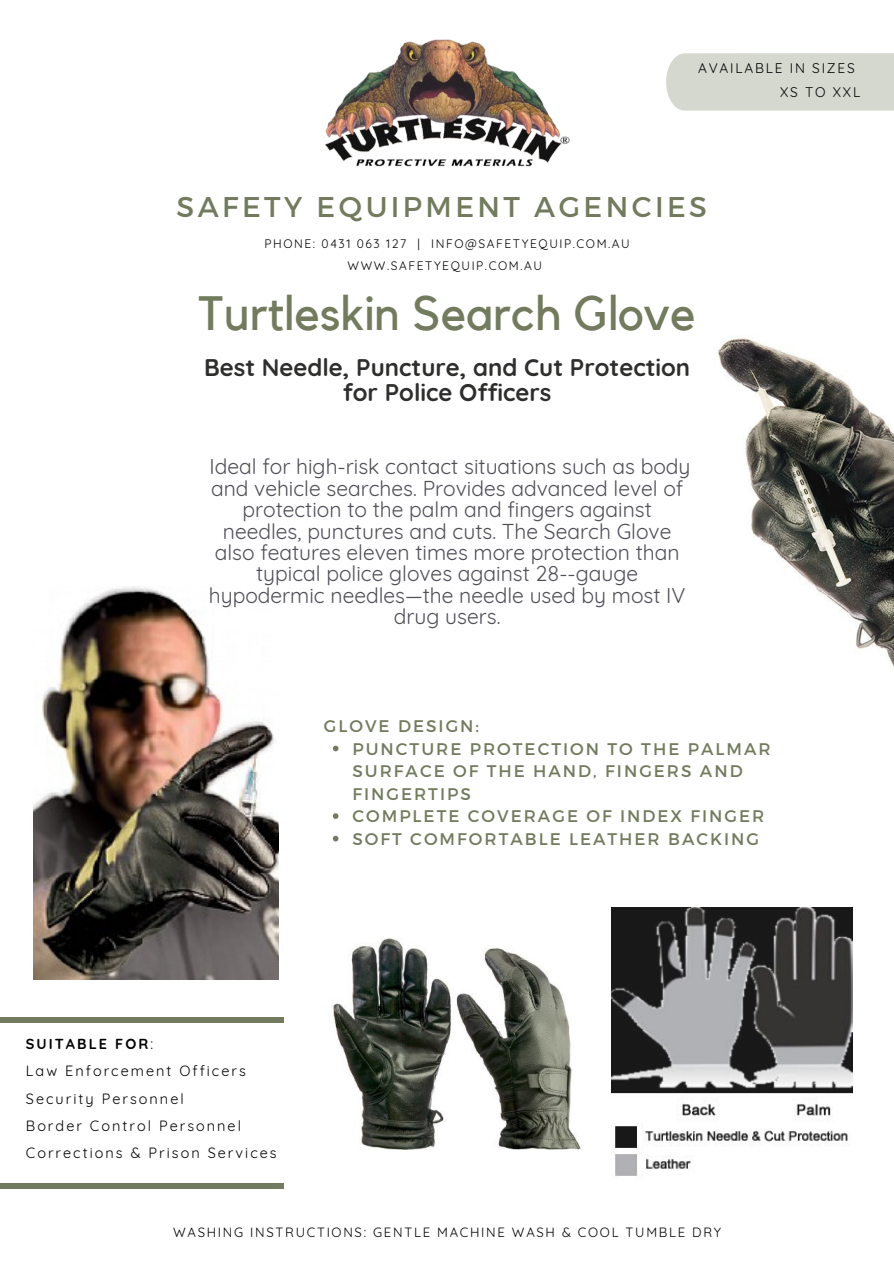
<style>
.page{position:relative;width:894px;height:1264px;background:#fff}
.page>*{position:absolute;margin:0;border:0;box-sizing:border-box;transform-origin:0 0}
.t1{font:48px "Kollektif";color:#727b5e}
.t2{font:28.5px "Montserrat";letter-spacing:.12em;color:#727b5e}
.t3{font:700 24px "Quicksand";color:#2e2f2d}
.t4{font:21px/21.5px "Quicksand";color:#504e57;text-align:center}
.t5{font:16.8px/22.5px "Montserrat";letter-spacing:.12em;color:#727b5e}
.t6{font:14.4px "Quicksand";letter-spacing:.14em;color:#000}
.t7{font:700 14.4px "Quicksand";letter-spacing:.14em;color:#000}
.t8{font:13.65px "Quicksand";letter-spacing:.13em;color:#000}
.t9{font:13.05px "Quicksand";letter-spacing:.13em;color:#000}
.t10{font:12px "Quicksand";letter-spacing:.13em;color:#000}
.s1{font-weight:400}
</style>
<div class="page">
<div style="left:666px;top:53px;width:227px;height:58px;background:#d5d8cf"></div>
<img style="left:611px;top:907px;width:241px;height:269px">
<img style="left:34px;top:586px;width:244px;height:393px">
<div style="left:0;top:1016px;width:283px;height:6px;background:#727b5e"></div>
<div style="left:0;top:1183px;width:283px;height:5px;background:#727b5e"></div>
<img style="left:325px;top:39px;width:245px;height:128px">
<img style="left:718px;top:338px;width:175px;height:328px">
<img style="left:332px;top:938px;width:249px;height:212px">
<svg style="left:333px;top:745px;width:5px;height:6px"></svg>
<svg style="left:333px;top:813px;width:5px;height:5px"></svg>
<svg style="left:333px;top:835px;width:5px;height:6px"></svg>
<p class="t8" style="left:698px;top:59px;width:158px">AVAILABLE IN SIZES</p>
<p class="t8" style="left:779px;top:84px;width:82px">XS TO XXL</p>
<p class="t2" style="left:176px;top:188px;width:532px">SAFETY EQUIPMENT AGENCIES</p>
<p class="t10" style="left:264px;top:236px;width:367px">PHONE: 0431 063 127 | INFO@SAFETYEQUIP.COM.AU</p>
<p class="t10" style="left:347px;top:258px;width:196px">WWW.SAFETYEQUIP.COM.AU</p>
<p class="t1" style="left:199px;top:291px;width:498px">Turtleskin Search Glove</p>
<p class="t3" style="left:204px;top:352px;width:487px">Best Needle, Puncture, and Cut Protection</p>
<p class="t3" style="left:343px;top:377px;width:210px">for Police Officers</p>
<p class="t4" style="left:209px;top:456px;width:483px">Ideal for high-risk contact situations such as body and vehicle searches. Provides advanced level of protection to the palm and fingers against needles, punctures and cuts. The Search Glove also features eleven times more protection than typical police gloves against 28-‐gauge hypodermic needles—the needle used by most IV drug users.</p>
<p class="t5" style="left:324px;top:714px;width:157px">GLOVE DESIGN:</p>
<p class="t5" style="left:352px;top:736px;width:419px">PUNCTURE PROTECTION TO THE PALMAR<br>SURFACE OF THE HAND, FINGERS AND<br>FINGERTIPS</p>
<p class="t5" style="left:352px;top:804px;width:413px">COMPLETE COVERAGE OF INDEX FINGER</p>
<p class="t5" style="left:352px;top:826px;width:408px">SOFT COMFORTABLE LEATHER BACKING</p>
<p class="t7" style="left:26px;top:1034px;width:129px">SUITABLE FOR<span class="s1">:</span></p>
<p class="t6" style="left:26px;top:1062px;width:221px">Law Enforcement Officers</p>
<p class="t6" style="left:26px;top:1089px;width:159px">Security Personnel</p>
<p class="t6" style="left:26px;top:1116px;width:216px">Border Control Personnel</p>
<p class="t6" style="left:26px;top:1143px;width:252px">Corrections &amp; Prison Services</p>
<p class="t9" style="left:173px;top:1224px;width:549px">WASHING INSTRUCTIONS: GENTLE MACHINE WASH &amp; COOL TUMBLE DRY</p>
</div>
